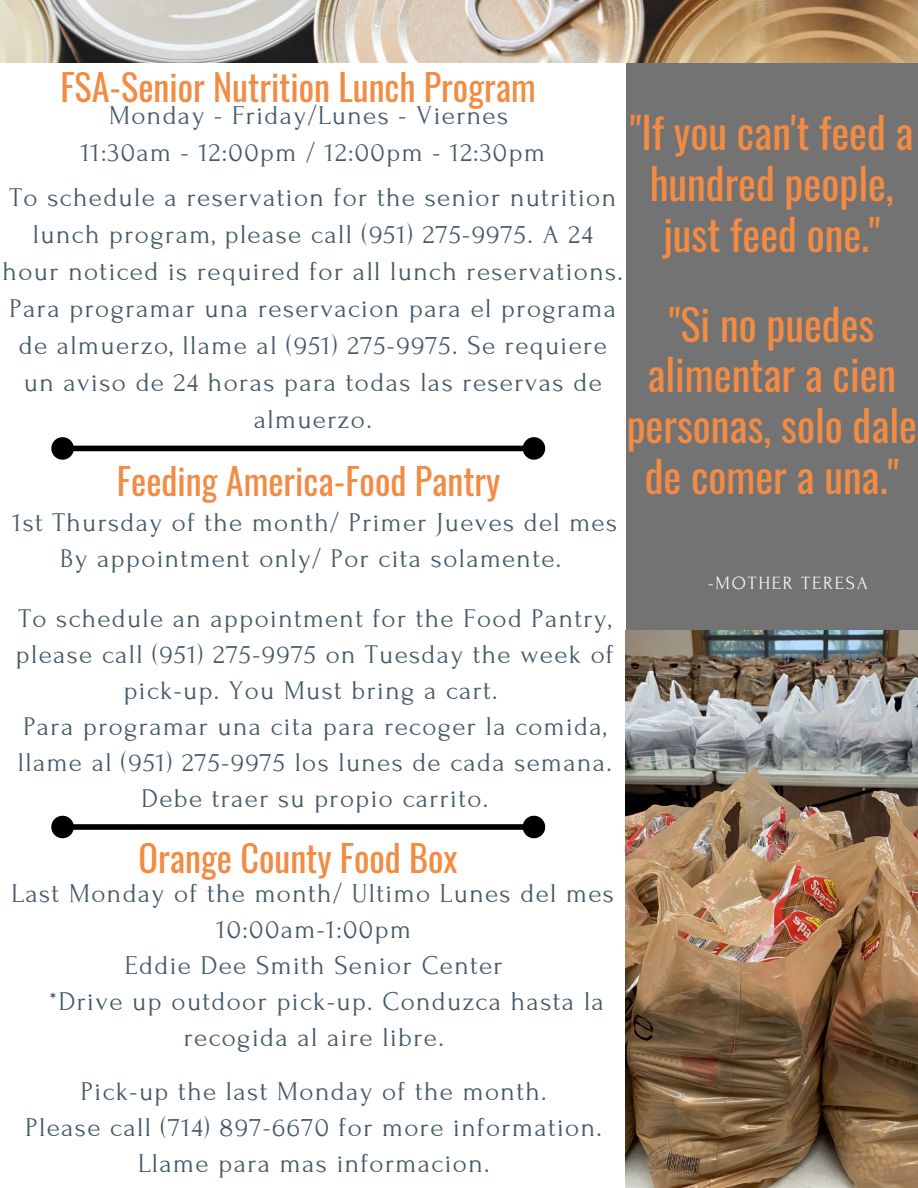
<style>
.page{position:relative;width:918px;height:1188px;background:#fff}
.page>*{position:absolute;margin:0;border:0;box-sizing:border-box;transform-origin:0 0}
.t1{font:42.45px/50.7px "Oswald";color:#f28b43;text-align:center}
.t2{font:36.3px "Oswald";color:#f28b43}
.t3{font:27.15px/36.9px "Forum";letter-spacing:.05em;color:#435967;text-align:center}
.t4{font:27px/35.8px "Forum";letter-spacing:.05em;color:#435967}
.t5{font:18.6px "Forum";letter-spacing:.1em;color:#fafafa}
</style>
<div class="page">
<div style="left:626px;top:63px;width:292px;height:626px;background:#737373"></div>
<img style="left:626px;top:631px;width:292px;height:557px">
<img style="left:0;top:0;width:918px;height:63px">
<div style="left:74px;top:446px;width:449px;height:5px;background:#000"></div>
<svg style="left:51px;top:437px;width:27px;height:23px"></svg>
<svg style="left:519px;top:437px;width:27px;height:23px"></svg>
<div style="left:74px;top:824px;width:449px;height:6px;background:#000"></div>
<svg style="left:51px;top:815px;width:27px;height:24px"></svg>
<svg style="left:519px;top:815px;width:27px;height:24px"></svg>
<p class="t2" style="left:60px;top:58px;width:477px">FSA-Senior Nutrition Lunch Program</p>
<p class="t3" style="left:109px;top:98px;width:401px">Monday - Friday/Lunes - Viernes</p>
<p class="t3" style="left:81px;top:135px;width:466px">11:30am - 12:00pm / 12:00pm - 12:30pm</p>
<p class="t3" style="left:3px;top:180px;width:622px">To schedule a reservation for the senior nutrition lunch program, please call (951) 275-9975. A 24 hour noticed is required for all lunch reservations.<br>Para programar una reservacion para el programa de almuerzo, llame al (951) 275-9975. Se requiere un aviso de 24 horas para todas las reservas de almuerzo.</p>
<p class="t1" style="left:630px;top:106px;width:285px">"If you can't feed a hundred people, just feed one."</p>
<p class="t1" style="left:627px;top:297px;width:292px">"Si no puedes alimentar a cien personas, solo dale de comer a una."</p>
<p class="t2" style="left:117px;top:453px;width:385px">Feeding America-Food Pantry</p>
<p class="t4" style="left:13px;top:505px;width:606px">1st Thursday of the month/ Primer Jueves del mes</p>
<p class="t4" style="left:60px;top:541px;width:502px">By appointment only/ Por cita solamente.</p>
<p class="t4" style="left:16px;top:601px;width:599px;text-align:center">To schedule an appointment for the Food Pantry, please call (951) 275-9975 on Tuesday the week of pick-up. You Must bring a cart.</p>
<p class="t4" style="left:18px;top:709px;width:595px">Para programar una cita para recoger la comida, llame al (951) 275-9975 los lunes de cada semana.</p>
<p class="t4" style="left:141px;top:780px;width:348px">Debe traer su propio carrito.</p>
<p class="t5" style="left:708px;top:573px;width:161px">-MOTHER TERESA</p>
<p class="t2" style="left:139px;top:830px;width:321px">Orange County Food Box</p>
<p class="t4" style="left:12px;top:876px;width:604px">Last Monday of the month/ Ultimo Lunes del mes</p>
<p class="t4" style="left:217px;top:912px;width:196px">10:00am-1:00pm</p>
<p class="t4" style="left:125px;top:948px;width:379px">Eddie Dee Smith Senior Center</p>
<p class="t4" style="left:184px;top:983px;width:422px;text-indent:-135px">*Drive up outdoor pick-up. Conduzca hasta la recogida al aire libre.</p>
<p class="t4" style="left:81px;top:1074px;width:467px">Pick-up the last Monday of the month.</p>
<p class="t4" style="left:26px;top:1109px;width:578px;text-align:center">Please call (714) 897-6670 for more information.<br>Llame para mas informacion.</p>
</div>
